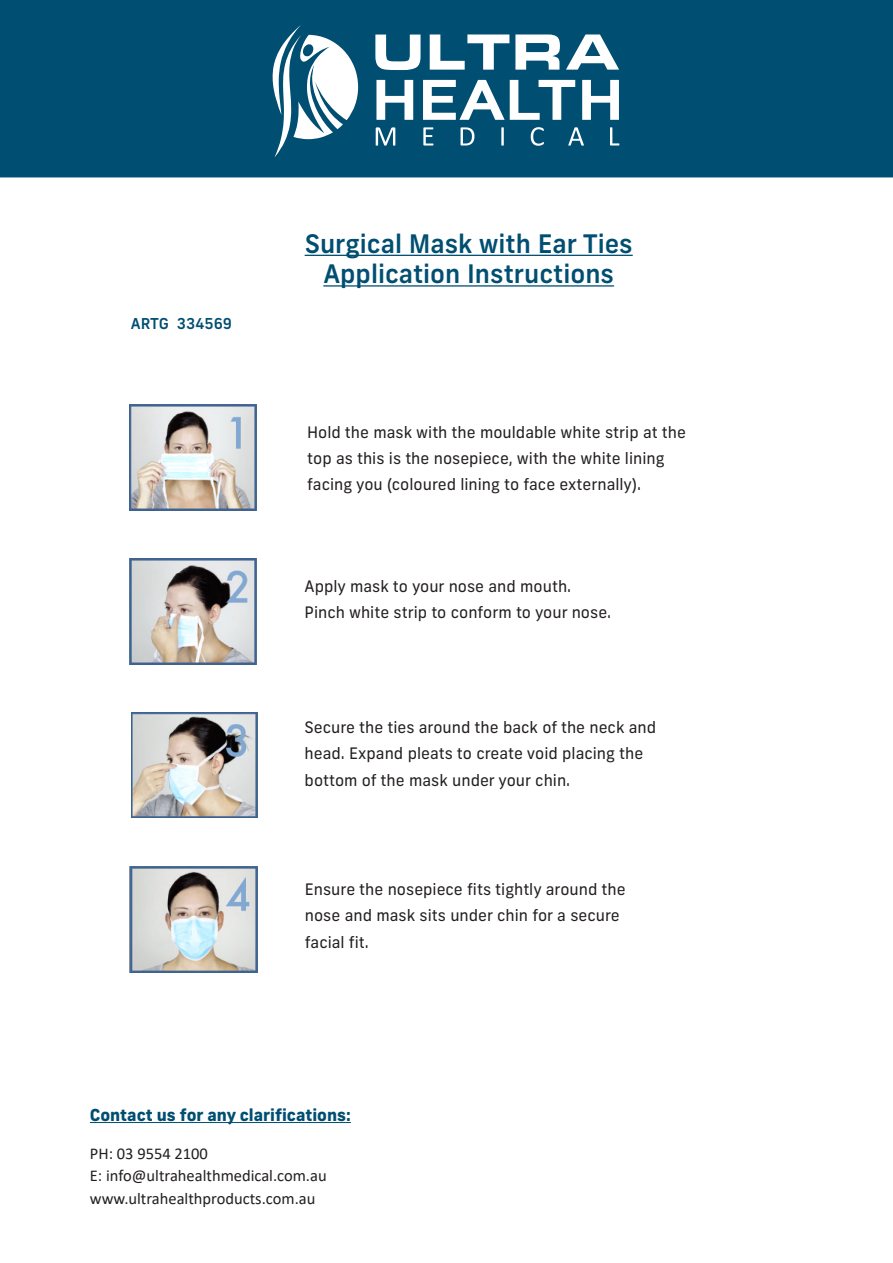
<style>
.page{position:relative;width:893px;height:1263px;background:#fff}
.page>*{position:absolute;margin:0;border:0;box-sizing:border-box;transform-origin:0 0}
.t1{font:500 25.5px/30.6px "Frank New";color:#004e71;text-align:center}
.t2{font:16.5px/22.5px "Calibri";color:#231f20}
.t3{font:800 16.5px "Frank New";color:#004e71}
.t4{font:15.75px/26.2px "Frank New";color:#231f20}
.t5{font:500 15px "Frank New";color:#004e71}
</style>
<div class="page">
<hr style="left:305px;top:255px;width:328px;height:1px;background:#004e71">
<hr style="left:323px;top:285px;width:291px;height:2px;background:#004e71">
<div style="left:0;top:0;width:893px;height:177px;background:#004e71"></div>
<svg style="left:105px;top:25px;width:253px;height:132px"></svg>
<svg style="left:375px;top:34px;width:244px;height:36px"></svg>
<svg style="left:376px;top:80px;width:243px;height:40px"></svg>
<svg style="left:376px;top:127px;width:19px;height:19px"></svg>
<svg style="left:423px;top:127px;width:10px;height:18px"></svg>
<svg style="left:461px;top:127px;width:13px;height:18px"></svg>
<svg style="left:501px;top:127px;width:3px;height:19px"></svg>
<svg style="left:531px;top:127px;width:13px;height:19px"></svg>
<svg style="left:568px;top:127px;width:16px;height:19px"></svg>
<svg style="left:610px;top:127px;width:9px;height:18px"></svg>
<hr style="left:90px;top:1122px;width:261px;height:1px;background:#004e71">
<img style="left:130px;top:867px;width:127px;height:106px">
<img style="left:130px;top:404px;width:126px;height:106px">
<img style="left:130px;top:559px;width:127px;height:105px">
<img style="left:131px;top:713px;width:126px;height:104px">
<p class="t5" style="left:131px;top:314px;width:103px">ARTG 334569</p>
<h1 class="t1" style="left:305px;top:228px;width:330px">Surgical Mask with Ear Ties<br>Application Instructions</h1>
<p class="t4" style="left:307px;top:419px;width:380px">Hold the mask with the mouldable white strip at the top as this is the nosepiece, with the white lining facing you (coloured lining to face externally).</p>
<p class="t4" style="left:305px;top:573px;width:308px">Apply mask to your nose and mouth.<br>Pinch white strip to conform to your nose.</p>
<p class="t4" style="left:305px;top:714px;width:353px">Secure the ties around the back of the neck and head. Expand pleats to create void placing the bottom of the mask under your chin.</p>
<p class="t4" style="left:305px;top:876px;width:322px">Ensure the nosepiece fits tightly around the nose and mask sits under chin for a secure facial fit.</p>
<p class="t3" style="left:90px;top:1104px;width:262px">Contact us for any clarifications:</p>
<p class="t2" style="left:90px;top:1142px;width:238px">PH: 03 9554 2100<br>E: info@ultrahealthmedical.com.au www.ultrahealthproducts.com.au</p>
</div>
